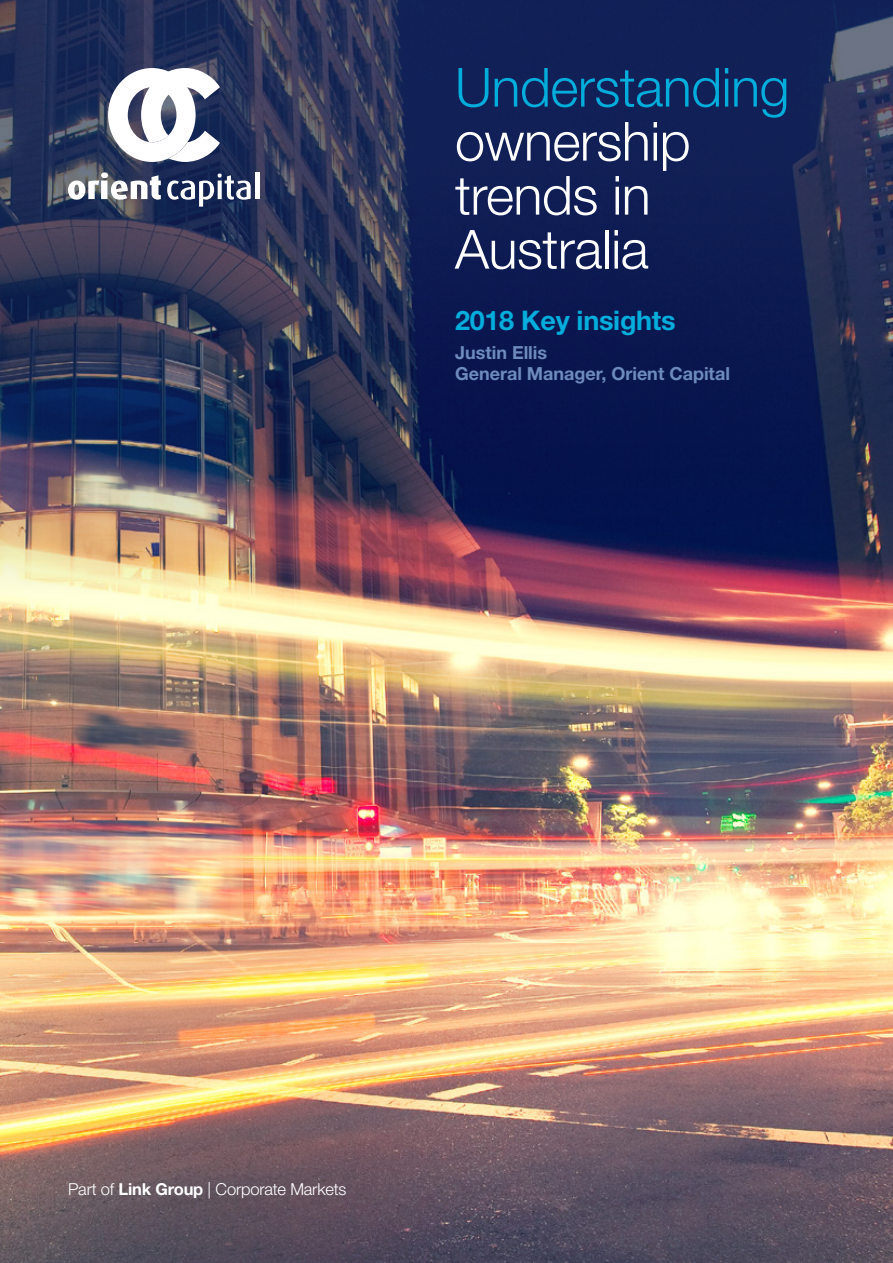
<style>
.page{position:relative;width:893px;height:1263px;background:#fff}
.page>*{position:absolute;margin:0;border:0;box-sizing:border-box;transform-origin:0 0}
.t1{font:300 54px/54px "Helvetica Neue LT Std";letter-spacing:-.01em;color:#fff}
.t2{font:300 54px "Helvetica Neue LT Std";letter-spacing:-.01em;color:#00addb}
.t3{font:700 27px "Helvetica Neue LT Std";letter-spacing:-.01em;color:#00addb}
.t4{font:700 18px/21px "Helvetica Neue LT Std";color:#6e8bbd}
.t5{font:300 16.5px "Helvetica Neue LT Std";letter-spacing:-.01em;color:#fff}
.s1{font-weight:700}
</style>
<div class="page">
<img style="left:0;top:631px;width:893px;height:632px">
<img style="left:0;top:0;width:893px;height:631px">
<svg style="left:68px;top:172px;width:93px;height:28px"></svg>
<svg style="left:167px;top:174px;width:84px;height:33px"></svg>
<hr style="left:255px;top:172px;width:4px;height:27px;background:#fff">
<svg style="left:108px;top:68px;width:112px;height:94px"></svg>
<h1 class="t2" style="left:455px;top:54px;width:336px">Understanding</h1>
<h1 class="t1" style="left:455px;top:113px;width:237px">ownership trends in<br>Australia</h1>
<h2 class="t3" style="left:455px;top:303px;width:222px">2018 Key insights</h2>
<p class="t4" style="left:455px;top:342px;width:276px">Justin Ellis<br>General Manager, Orient Capital</p>
<p class="t5" style="left:68px;top:1179px;width:280px">Part of <span class="s1">Link Group</span> | Corporate Markets</p>
</div>
